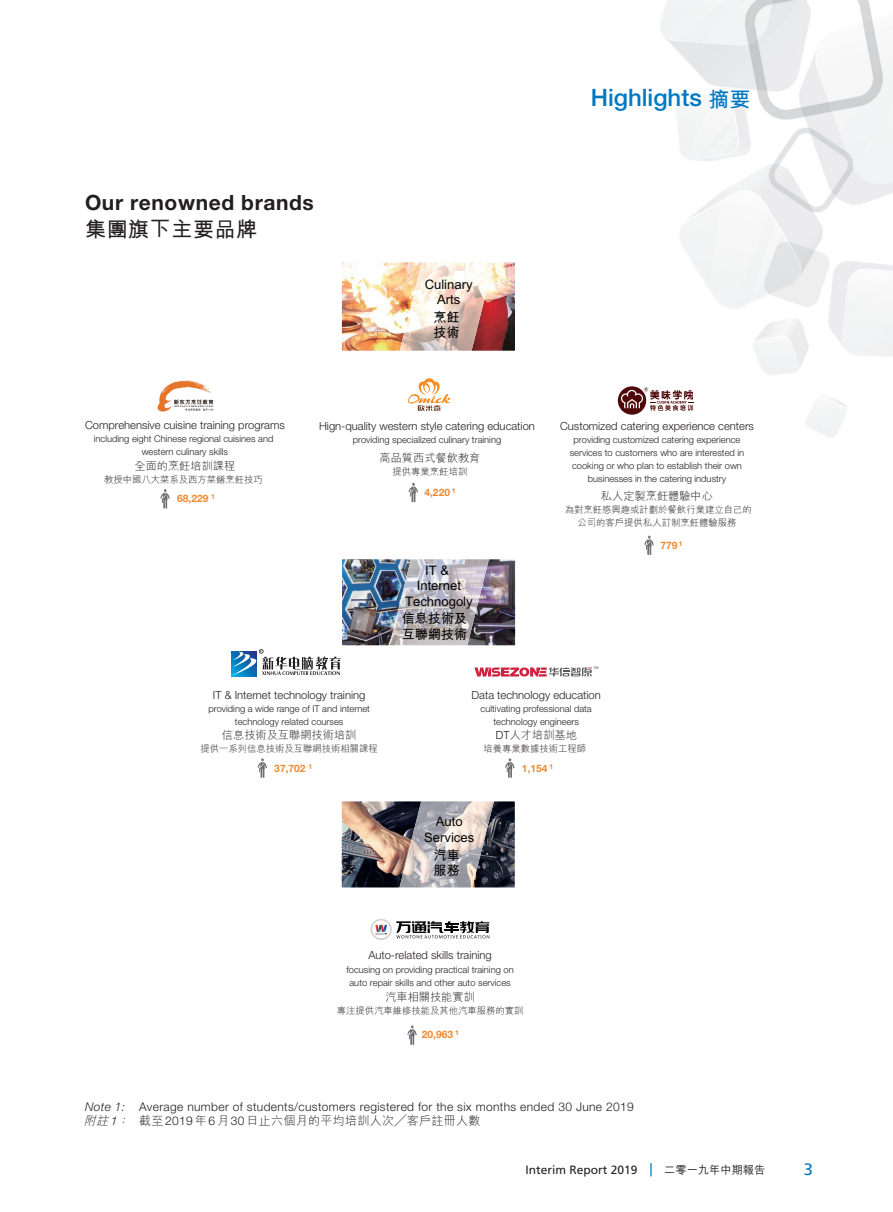
<style>
.page{position:relative;width:893px;height:1212px;background:#fff}
.page>*{position:absolute;margin:0;border:0;box-sizing:border-box;transform-origin:0 0}
.t1{font:500 24px "Helvetica Neue LT Std";color:#0079c2}
.t2{font:700 21px "Helvetica Neue LT Std";letter-spacing:.03em;color:#231f20}
.t3{font:700 21px "M Hei HK";letter-spacing:.03em;color:#231f20}
.t4{font:16.5px "Frutiger";color:#0079c2}
.t5{font:13.05px/15.8px "M Hei HK Bold B5 pc H";color:#060303;text-align:center}
.t6{font:300 12px "Helvetica Neue LT Std";letter-spacing:.03em;color:#231f20}
.t7{font:300 12px "M Hei HK";letter-spacing:.03em;color:#231f20}
.t8{font:12px "Frutiger";color:#231f20}
.t9{font:300 11.25px "Helvetica Neue LT Std";color:#231f20}
.t10{font:11.25px "M Hei HK Light B5 pc H";color:#231f20}
.t11{font:700 10.2px "Helvetica Neue LT Std";color:#ed8a31}
.t12{font:300 9.3px/13px "Helvetica Neue LT Std";color:#231f20;text-align:center}
.t13{font:9.3px/13px "M Hei HK Light B5 pc H";color:#231f20;text-align:center}
.t14{font:700 6.9px "Helvetica Neue LT Std";color:#ed8a31}
.s1{font-family:"M Hei HK";font-weight:700;font-size:21px}
.s2{font-style:italic}
.s3{font-family:"Helvetica Neue LT Std";font-style:italic}
.s4{font-family:"Helvetica Neue LT Std"}
.s5{font-family:"M Hei HK";font-weight:500;font-size:11.25px}
</style>
<div class="page">
<img style="left:213px;top:0;width:680px;height:437px">
<svg style="left:650px;top:1163px;width:2px;height:13px"></svg>
<img style="left:342px;top:262px;width:173px;height:89px">
<img style="left:400px;top:262px;width:94px;height:89px">
<div style="left:455px;top:271px;width:10px;height:13px;background:#fff"></div>
<img style="left:342px;top:559px;width:173px;height:86px">
<svg style="left:388px;top:559px;width:101px;height:87px"></svg>
<img style="left:389px;top:559px;width:100px;height:86px">
<img style="left:342px;top:801px;width:173px;height:86px">
<img style="left:400px;top:801px;width:94px;height:86px">
<svg style="left:618px;top:386px;width:75px;height:29px"></svg>
<svg style="left:408px;top:378px;width:42px;height:33px"></svg>
<svg style="left:371px;top:919px;width:118px;height:21px"></svg>
<svg style="left:157px;top:380px;width:56px;height:32px"></svg>
<svg style="left:474px;top:666px;width:124px;height:10px"></svg>
<svg style="left:231px;top:652px;width:26px;height:25px"></svg>
<svg style="left:232px;top:649px;width:109px;height:27px"></svg>
<svg style="left:160px;top:489px;width:10px;height:19px"></svg>
<svg style="left:408px;top:483px;width:10px;height:19px"></svg>
<svg style="left:644px;top:535px;width:10px;height:20px"></svg>
<svg style="left:505px;top:758px;width:9px;height:20px"></svg>
<svg style="left:257px;top:758px;width:10px;height:20px"></svg>
<svg style="left:407px;top:1025px;width:10px;height:20px"></svg>
<h1 class="t1" style="left:591px;top:84px;width:161px">Highlights <span class="s1">摘要</span></h1>
<h2 class="t2" style="left:85px;top:190px;width:230px">Our renowned brands</h2>
<h2 class="t3" style="left:85px;top:214px;width:174px">集團旗下主要品牌</h2>
<h3 class="t5" style="left:425px;top:275px;width:49px">Culinary<br>Arts</h3>
<h3 class="t5" style="left:433px;top:308px;width:28px;text-align:left">烹飪技術</h3>
<p class="t9" style="left:85px;top:418px;width:201px">Comprehensive cuisine training programs</p>
<p class="t12" style="left:94px;top:432px;width:181px">including eight Chinese regional cuisines and western culinary skills</p>
<p class="t10" style="left:134px;top:458px;width:102px">全面的烹飪培訓課程</p>
<p class="t13" style="left:104px;top:473px;width:160px">教授中國八大菜系及西方菜餚烹飪技巧</p>
<p class="t11" style="left:177px;top:492px;width:39px">68,229 <sup>1</sup></p>
<p class="t9" style="left:319px;top:419px;width:217px">Hign-quality western style catering education</p>
<p class="t12" style="left:353px;top:433px;width:150px">providing specialized culinary training</p>
<p class="t10" style="left:380px;top:450px;width:102px">高品質西式餐飲教育</p>
<p class="t13" style="left:393px;top:465px;width:76px">提供專業烹飪培訓</p>
<p class="t11" style="left:424px;top:486px;width:33px">4,220 <sup>1</sup></p>
<h3 class="t5" style="left:405px;top:561px;width:69px">IT &amp;<br>Internet<br>Technogoly</h3>
<h3 class="t5" style="left:402px;top:609px;width:67px;text-align:left">信息技術及互聯網技術</h3>
<p class="t9" style="left:560px;top:419px;width:195px">Customized catering experience centers</p>
<p class="t12" style="left:570px;top:433px;width:176px">providing customized catering experience services to customers who are interested in cooking or who plan to establish their own businesses in the catering industry</p>
<p class="t10" style="left:601px;top:488px;width:114px">私人定製烹飪體驗中心</p>
<p class="t13" style="left:565px;top:503px;width:188px">為對烹飪感興趣或計劃於餐飲行業建立自己的公司的客戶提供私人訂制烹飪體驗服務</p>
<p class="t14" style="left:679px;top:539px;width:5px">1</p>
<p class="t11" style="left:660px;top:539px;width:19px">779</p>
<p class="t9" style="left:213px;top:688px;width:154px">IT &amp; Internet technology training</p>
<p class="t12" style="left:208px;top:702px;width:163px">providing a wide range of IT and internet technology related courses</p>
<p class="t10" style="left:222px;top:727px;width:136px">信息技術及互聯網技術培訓</p>
<p class="t13" style="left:200px;top:742px;width:179px">提供一系列信息技術及互聯網技術相關課程</p>
<p class="t9" style="left:471px;top:688px;width:131px">Data technology education</p>
<p class="t12" style="left:481px;top:702px;width:113px">cultivating professional data technology engineers</p>
<p class="t10" style="left:495px;top:727px;width:83px">DT人才培訓基地</p>
<p class="t13" style="left:484px;top:742px;width:104px">培養專業數據技術工程師</p>
<p class="t11" style="left:274px;top:762px;width:39px">37,702 <sup>1</sup></p>
<p class="t11" style="left:522px;top:762px;width:33px">1,154 <sup>1</sup></p>
<h3 class="t5" style="left:424px;top:812px;width:52px">Auto<br>Services</h3>
<h3 class="t5" style="left:434px;top:846px;width:28px;text-align:left">汽車服務</h3>
<p class="t9" style="left:368px;top:948px;width:125px">Auto-related skills training</p>
<p class="t12" style="left:346px;top:962px;width:169px">focusing on providing practical training on auto repair skills and other auto services</p>
<p class="t10" style="left:385px;top:988px;width:91px">汽車相關技能實訓</p>
<p class="t13" style="left:337px;top:1003px;width:188px">專注提供汽車維修技能及其他汽車服務的實訓</p>
<p class="t11" style="left:422px;top:1028px;width:39px">20,963 <sup>1</sup></p>
<p class="t6" style="left:85px;top:1099px;width:550px"><span class="s2">Note 1:</span> Average number of students/customers registered for the six months ended 30 June 2019</p>
<p class="t7" style="left:84px;top:1112px;width:398px"><span class="s2">附註</span><span class="s3">1</span><span class="s2">：</span>截至<span class="s4">2019</span>年<span class="s4">6</span>月<span class="s4">30</span>日止六個月的平均培訓人次╱客戶註冊人數</p>
<p class="t8" style="left:525px;top:1162px;width:241px">Interim Report 2019 <span class="s5">二零一九年中期報告</span></p>
<h3 class="t4" style="left:804px;top:1159px;width:11px">3</h3>
</div>
